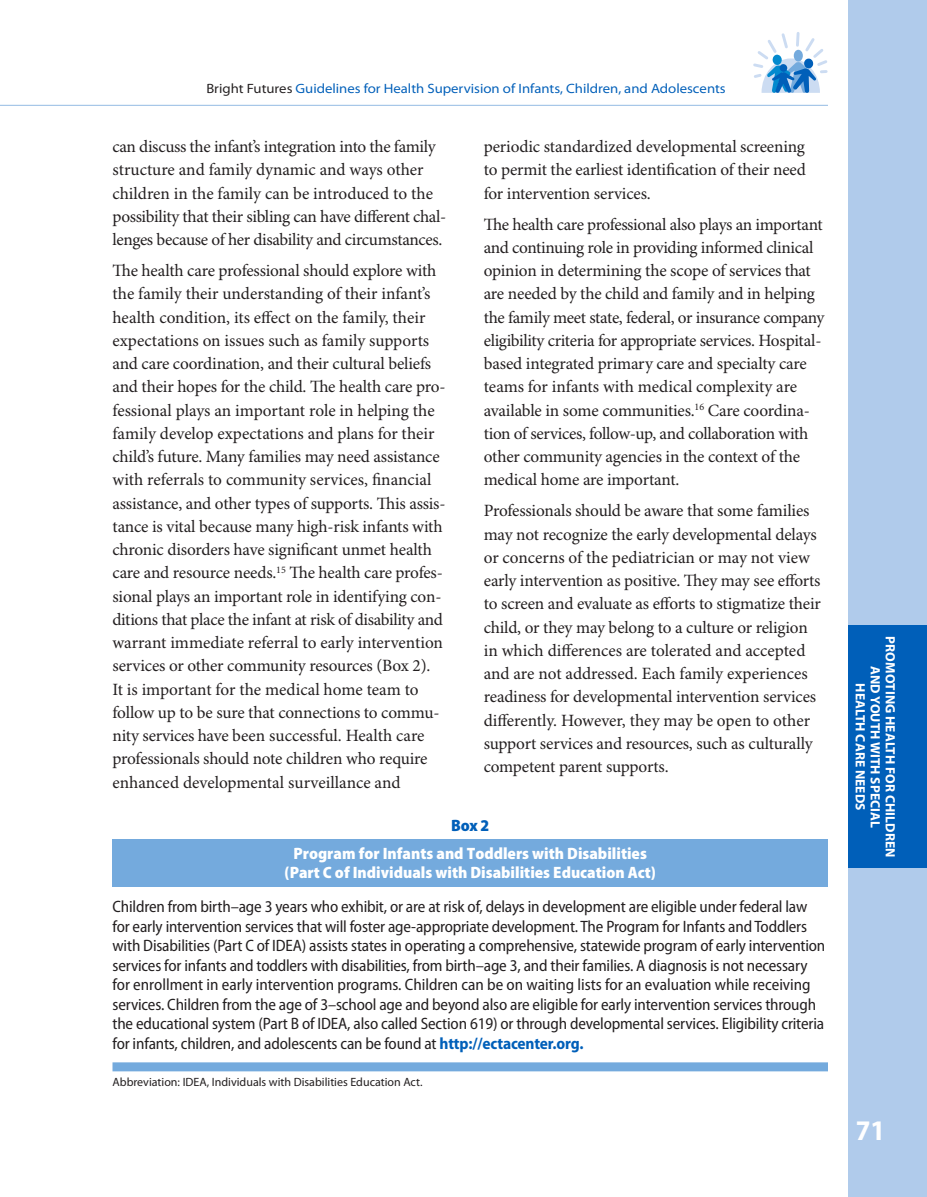
<style>
.page{position:relative;width:927px;height:1197px;background:#fff}
.page>*{position:absolute;margin:0;border:0;box-sizing:border-box;transform-origin:0 0}
.t1{font:700 semi-condensed 28.5px "Myriad Pro";color:#fff}
.t2{font:17.25px/23.2px "Minion Pro";letter-spacing:-.01em;color:#231f20}
.t3{font:semi-condensed 16.5px/19.5px "Myriad Pro";letter-spacing:-.01em;color:#231f20}
.t4{font:900 semi-condensed 16.5px/19.5px "Myriad Pro";color:#fff;text-align:center}
.t5{font:900 semi-condensed 16.5px "Myriad Pro";color:#005fb9}
.t6{font:semi-expanded 13.5px "Myriad Pro";color:#005fb9}
.t7{font:700 13.5px/15px "Myriad Pro";letter-spacing:.01em;color:#fff;text-align:center}
.t8{font:12px "Myriad Pro";color:#231f20}
.s1{color:#231f20}
.s2{font-weight:700;color:#005fb9}
</style>
<div class="page">
<div style="left:848px;top:0;width:79px;height:1197px;background:#b0cbeb"></div>
<hr style="left:0;top:105px;width:828px;height:1px;background:#94bbe4">
<svg style="left:753px;top:32px;width:75px;height:61px"></svg>
<div style="left:848px;top:626px;width:79px;height:242px;background:#005fb9"></div>
<div style="left:112px;top:839px;width:716px;height:47px;background:#74aadd"></div>
<div style="left:112px;top:1062px;width:716px;height:9px;background:#74aadd"></div>
<p class="t6" style="left:206px;top:81px;width:521px"><span class="s1">Bright Futures</span> Guidelines for Health Supervision of Infants, Children, and Adolescents</p>
<p class="t2" style="left:112px;top:136px;width:335px">can discuss the infant’s integration into the family structure and family dynamic and ways other children in the family can be introduced to the possibility that their sibling can have different chal&shy;lenges because of her disability and circumstances.</p>
<p class="t2" style="left:112px;top:260px;width:335px">The health care professional should explore with the family their understanding of their infant’s health condition, its effect on the family, their expectations on issues such as family supports and care coordination, and their cultural beliefs and their hopes for the child. The health care pro&shy;fessional plays an important role in helping the family develop expectations and plans for their child’s future. Many families may need assistance with referrals to community services, financial assistance, and other types of supports. This assis&shy;tance is vital because many high-risk infants with chronic disorders have significant unmet health care and resource needs.<sup>15</sup> The health care profes&shy;sional plays an important role in identifying con&shy;ditions that place the infant at risk of disability and warrant immediate referral to early intervention services or other community resources (Box 2).<br>It is important for the medical home team to follow up to be sure that connections to commu&shy;nity services have been successful. Health care professionals should note children who require enhanced developmental surveillance and</p>
<p class="t2" style="left:484px;top:136px;width:324px;text-align:justify">periodic standardized developmental screening to permit the earliest identification of their need for intervention services.</p>
<p class="t2" style="left:484px;top:213px;width:342px">The health care professional also plays an important and continuing role in providing informed clinical opinion in determining the scope of services that are needed by the child and family and in helping the family meet state, federal, or insurance company eligibility criteria for appropriate services. Hospital&shy;based integrated primary care and specialty care teams for infants with medical complexity are available in some communities.<sup>16</sup> Care coordina&shy;tion of services, follow-up, and collaboration with other community agencies in the context of the medical home are important.</p>
<p class="t2" style="left:484px;top:500px;width:339px">Professionals should be aware that some families may not recognize the early developmental delays or concerns of the pediatrician or may not view early intervention as positive. They may see efforts to screen and evaluate as efforts to stigmatize their child, or they may belong to a culture or religion in which differences are tolerated and accepted and are not addressed. Each family experiences readiness for developmental intervention services differently. However, they may be open to other support services and resources, such as culturally competent parent supports.</p>
<p class="t5" style="left:451px;top:817px;width:40px">Box 2</p>
<p class="t4" style="left:285px;top:844px;width:373px">Program for Infants and Toddlers with Disabilities (Part C of Individuals with Disabilities Education Act)</p>
<p class="t3" style="left:112px;top:897px;width:714px">Children from birth–age 3 years who exhibit, or are at risk of, delays in development are eligible under federal law for early intervention services that will foster age-appropriate development. The Program for Infants and Toddlers with Disabilities (Part C of IDEA) assists states in operating a comprehensive, statewide program of early intervention services for infants and toddlers with disabilities, from birth–age 3, and their families. A diagnosis is not necessary for enrollment in early intervention programs. Children can be on waiting lists for an evaluation while receiving services. Children from the age of 3–school age and beyond also are eligible for early intervention services through the educational system (Part B of IDEA, also called Section 619) or through developmental services. Eligibility criteria for infants, children, and adolescents can be found at <span class="s2">http://ectacenter.org.</span></p>
<p class="t8" style="left:112px;top:1076px;width:312px">Abbreviation: IDEA, Individuals with Disabilities Education Act.</p>
<p class="t7" style="left:898px;top:636px;width:223px;rotate:90deg">Promoting Health for Children and Youth With Special<br>Health Care NeedS</p>
<h1 class="t1" style="left:856px;top:1115px;width:31px">71</h1>
</div>
